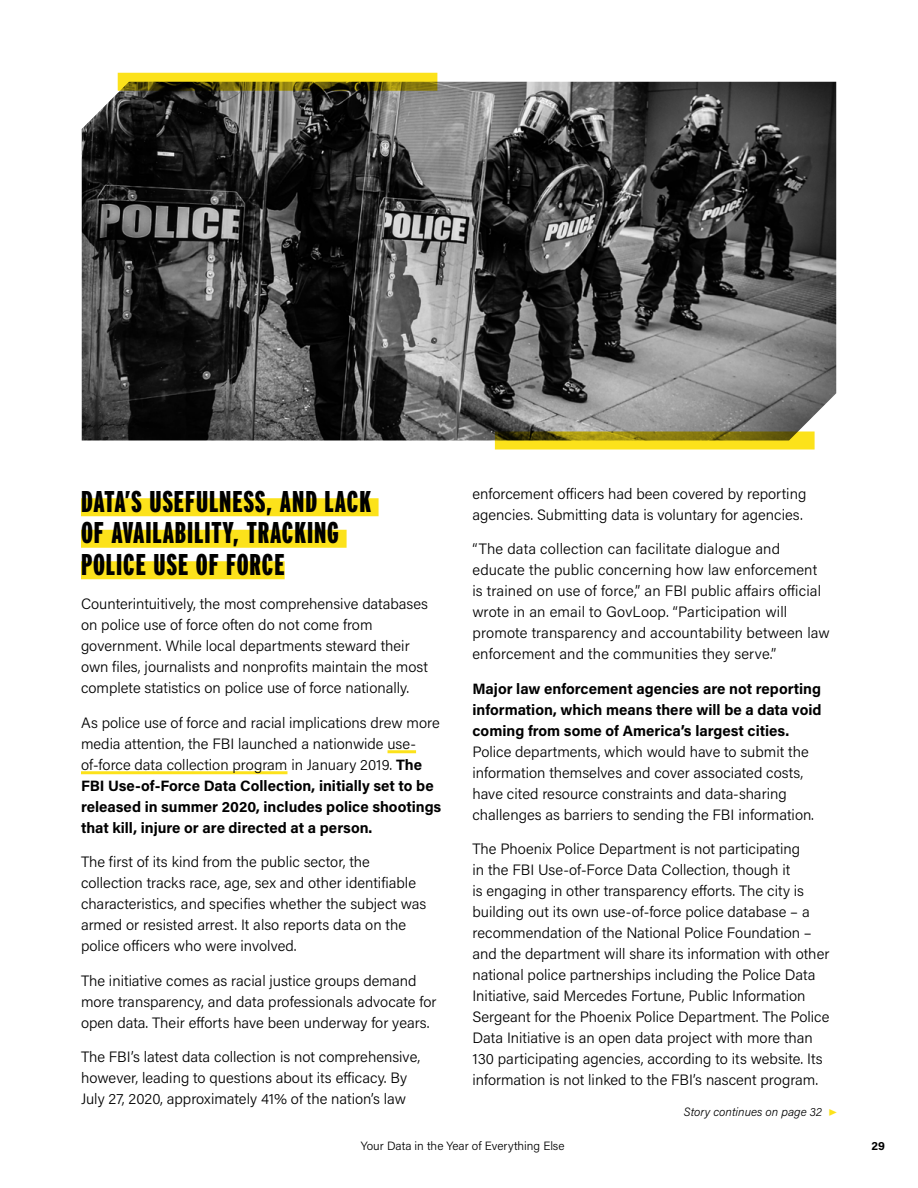
<style>
.page{position:relative;width:918px;height:1188px;background:#fff}
.page>*{position:absolute;margin:0;border:0;box-sizing:border-box;transform-origin:0 0}
.t1{font:900 30px/31.5px "Interstate Compressed";letter-spacing:.03em;color:#000}
.t2{font:300 15px/21px "Acumin Pro";color:#000}
.t3{font:700 15px/21px "Acumin Pro";color:#000;text-align:justify}
.t4{font:300 12px "Acumin Pro";color:#000}
.t5{font:italic 300 12px "Acumin Pro";color:#000}
.t6{font:700 12px "Acumin Pro";color:#000}
.s1{font-weight:700}
.s2{color:#fce21b}
</style>
<div class="page">
<div style="left:81px;top:498px;width:298px;height:18px;background:#fce21b"></div>
<div style="left:81px;top:530px;width:266px;height:18px;background:#fce21b"></div>
<div style="left:81px;top:561px;width:204px;height:18px;background:#fce21b"></div>
<hr style="left:388px;top:750px;width:28px;height:3px;background:#fce21b">
<hr style="left:81px;top:771px;width:206px;height:3px;background:#fce21b">
<img style="left:82px;top:82px;width:754px;height:359px">
<svg style="left:495px;top:432px;width:320px;height:18px;background:#c1ae1b"></svg>
<svg style="left:118px;top:73px;width:319px;height:18px;background:#a89712"></svg>
<h1 class="t1" style="left:81px;top:485px;width:292px">DATA’S USEFULNESS, AND LACK<br>OF AVAILABILITY, TRACKING<br>POLICE USE OF FORCE</h1>
<p class="t2" style="left:81px;top:593px;width:349px">Counterintuitively, the most comprehensive databases on police use of force often do not come from government. While local departments steward their own files, journalists and nonprofits maintain the most complete statistics on police use of force nationally.</p>
<p class="t2" style="left:81px;top:711px;width:362px">As police use of force and racial implications drew more media attention, the FBI launched a nationwide use&shy;of-force data collection program in January 2019. <span class="s1">The FBI Use-of-Force Data Collection, initially set to be released in summer 2020, includes police shootings that kill, injure or are directed at a person.</span></p>
<p class="t2" style="left:81px;top:851px;width:347px">The first of its kind from the public sector, the collection tracks race, age, sex and other identifiable characteristics, and specifies whether the subject was armed or resisted arrest. It also reports data on the police officers who were involved.</p>
<p class="t2" style="left:81px;top:969px;width:357px">The initiative comes as racial justice groups demand more transparency, and data professionals advocate for open data. Their efforts have been underway for years.</p>
<p class="t2" style="left:81px;top:1046px;width:341px">The FBI’s latest data collection is not comprehensive, however, leading to questions about its efficacy. By<br>July 27, 2020, approximately 41% of the nation’s law</p>
<p class="t2" style="left:472px;top:482px;width:335px">enforcement officers had been covered by reporting agencies. Submitting data is voluntary for agencies.</p>
<p class="t2" style="left:472px;top:538px;width:359px">“The data collection can facilitate dialogue and educate the public concerning how law enforcement is trained on use of force,” an FBI public affairs official wrote in an email to GovLoop. “Participation will promote transparency and accountability between law enforcement and the communities they serve.”</p>
<p class="t3" style="left:472px;top:677px;width:350px">Major law enforcement agencies are not reporting information, which means there will be a data void coming from some of America’s largest cities.</p>
<p class="t2" style="left:472px;top:740px;width:343px">Police departments, which would have to submit the information themselves and cover associated costs, have cited resource constraints and data-sharing challenges as barriers to sending the FBI information.</p>
<p class="t2" style="left:472px;top:838px;width:358px">The Phoenix Police Department is not participating<br>in the FBI Use-of-Force Data Collection, though it<br>is engaging in other transparency efforts. The city is building out its own use-of-force police database – a recommendation of the National Police Foundation – and the department will share its information with other national police partnerships including the Police Data Initiative, said Mercedes Fortune, Public Information Sergeant for the Phoenix Police Department. The Police Data Initiative is an open data project with more than 130 participating agencies, according to its website. Its information is not linked to the FBI’s nascent program.</p>
<p class="t5" style="left:684px;top:1103px;width:155px">Story continues on page 32 <span class="s2">▶</span></p>
<p class="t4" style="left:361px;top:1138px;width:205px">Your Data in the Year of Everything Else</p>
<p class="t6" style="left:872px;top:1138px;width:15px">29</p>
</div>
